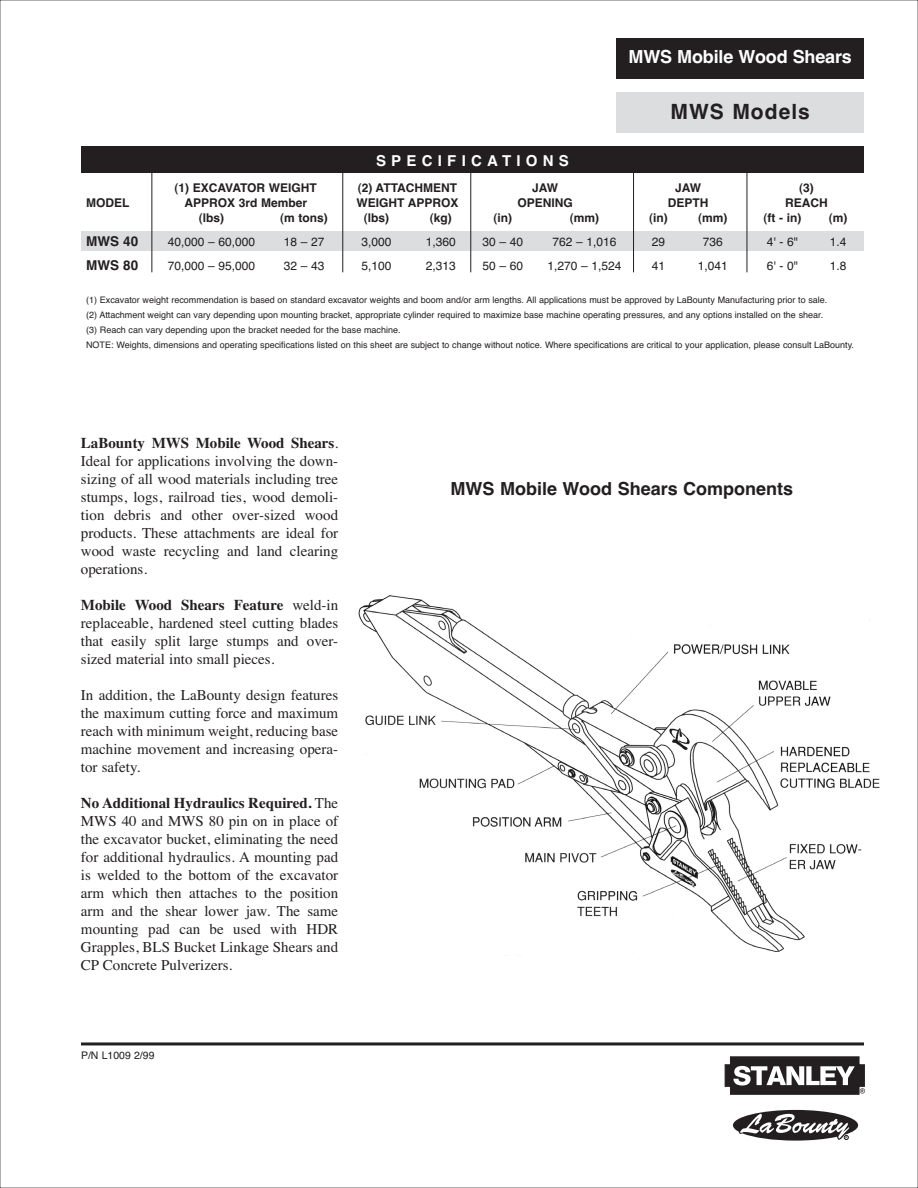
<style>
.page{position:relative;width:918px;height:1188px;background:#fff}
.page>*{position:absolute;margin:0;border:0;box-sizing:border-box;transform-origin:0 0}
.t1{font:700 21px "Helvetica";letter-spacing:.05em;color:#231f20}
.t2{font:700 18px "Helvetica";color:#231f20}
.t3{font:700 18px "Helvetica";letter-spacing:-.01em;color:#fff}
.t4{font:15px/18px "Times";color:#231f20;text-align:justify}
.t5{font:700 15px "Helvetica";letter-spacing:.35em;color:#fff}
.t6{font:700 13.5px "Helvetica";color:#231f20}
.t7{font:700 12px "Helvetica";color:#231f20}
.t8{font:12px "Helvetica";color:#231f20}
.t9{font:10.5px "Helvetica";color:#231f20}
.t10{font:9px/15px "Helvetica";color:#231f20}
.s1{font-weight:700}
</style>
<div class="page">
<div style="left:81px;top:232px;width:783px;height:19px;background:#dcdddf"></div>
<div style="left:616px;top:38px;width:248px;height:40px;background:#231f20"></div>
<div style="left:81px;top:146px;width:783px;height:27px;background:#231f20"></div>
<div style="left:616px;top:92px;width:248px;height:40px;background:#dcdddf"></div>
<img style="left:358px;top:595px;width:522px;height:357px">
<hr style="left:151px;top:172px;width:1px;height:100px;background:#231f20">
<hr style="left:342px;top:171px;width:1px;height:101px;background:#231f20">
<hr style="left:470px;top:172px;width:1px;height:100px;background:#231f20">
<hr style="left:633px;top:172px;width:1px;height:100px;background:#231f20">
<hr style="left:747px;top:172px;width:1px;height:100px;background:#231f20">
<hr style="left:81px;top:1042px;width:783px;height:3px;background:#231f20">
<svg style="left:725px;top:1056px;width:140px;height:39px"></svg>
<svg style="left:733px;top:1110px;width:125px;height:31px"></svg>
<p class="t3" style="left:629px;top:50px;width:225px">MWS Mobile Wood Shears</p>
<p class="t5" style="left:376px;top:155px;width:194px">SPECIFICATIONS</p>
<h1 class="t1" style="left:670px;top:104px;width:141px">MWS Models</h1>
<p class="t7" style="left:174px;top:184px;width:144px">(1) EXCAVATOR WEIGHT</p>
<p class="t7" style="left:358px;top:184px;width:101px">(2) ATTACHMENT</p>
<p class="t7" style="left:532px;top:184px;width:28px">JAW</p>
<p class="t7" style="left:675px;top:184px;width:27px">JAW</p>
<p class="t7" style="left:799px;top:184px;width:16px">(3)</p>
<p class="t7" style="left:86px;top:199px;width:45px">MODEL</p>
<p class="t7" style="left:184px;top:199px;width:124px">APPROX 3rd Member</p>
<p class="t7" style="left:356px;top:199px;width:103px">WEIGHT APPROX</p>
<p class="t7" style="left:517px;top:199px;width:57px">OPENING</p>
<p class="t7" style="left:668px;top:199px;width:42px">DEPTH</p>
<p class="t7" style="left:785px;top:199px;width:44px">REACH</p>
<p class="t7" style="left:199px;top:214px;width:27px">(lbs)</p>
<p class="t7" style="left:280px;top:214px;width:49px">(m tons)</p>
<p class="t7" style="left:364px;top:214px;width:27px">(lbs)</p>
<p class="t7" style="left:430px;top:214px;width:23px">(kg)</p>
<p class="t7" style="left:494px;top:214px;width:20px">(in)</p>
<p class="t7" style="left:570px;top:214px;width:31px">(mm)</p>
<p class="t7" style="left:649px;top:214px;width:20px">(in)</p>
<p class="t7" style="left:698px;top:214px;width:31px">(mm)</p>
<p class="t7" style="left:763px;top:214px;width:39px">(ft - in)</p>
<p class="t7" style="left:829px;top:214px;width:20px">(m)</p>
<p class="t6" style="left:86px;top:237px;width:54px">MWS 40</p>
<p class="t8" style="left:168px;top:238px;width:89px">40,000 – 60,000</p>
<p class="t8" style="left:284px;top:238px;width:42px">18 – 27</p>
<p class="t8" style="left:361px;top:238px;width:32px">3,000</p>
<p class="t8" style="left:426px;top:238px;width:32px">1,360</p>
<p class="t8" style="left:483px;top:238px;width:42px">30 – 40</p>
<p class="t8" style="left:552px;top:238px;width:66px">762 – 1,016</p>
<p class="t8" style="left:652px;top:238px;width:15px">29</p>
<p class="t8" style="left:703px;top:238px;width:22px">736</p>
<p class="t8" style="left:767px;top:238px;width:33px">4' - 6"</p>
<p class="t8" style="left:830px;top:238px;width:18px">1.4</p>
<p class="t6" style="left:86px;top:261px;width:54px">MWS 80</p>
<p class="t8" style="left:168px;top:262px;width:89px">70,000 – 95,000</p>
<p class="t8" style="left:284px;top:262px;width:42px">32 – 43</p>
<p class="t8" style="left:361px;top:262px;width:32px">5,100</p>
<p class="t8" style="left:426px;top:262px;width:32px">2,313</p>
<p class="t8" style="left:483px;top:262px;width:42px">50 – 60</p>
<p class="t8" style="left:547px;top:262px;width:76px">1,270 – 1,524</p>
<p class="t8" style="left:652px;top:262px;width:15px">41</p>
<p class="t8" style="left:698px;top:262px;width:32px">1,041</p>
<p class="t8" style="left:767px;top:262px;width:33px">6' - 0"</p>
<p class="t8" style="left:830px;top:262px;width:18px">1.8</p>
<p class="t10" style="left:86px;top:294px;width:770px">(1) Excavator weight recommendation is based on standard excavator weights and boom and/or arm lengths. All applications must be approved by LaBounty Manufacturing prior to sale.<br>(2) Attachment weight can vary depending upon mounting bracket, appropriate cylinder required to maximize base machine operating pressures, and any options installed on the shear.<br>(3) Reach can vary depending upon the bracket needed for the base machine.<br>NOTE: Weights, dimensions and operating specifications listed on this sheet are subject to change without notice. Where specifications are critical to your application, please consult LaBounty.</p>
<p class="t4" style="left:81px;top:436px;width:259px"><span class="s1">LaBounty MWS Mobile Wood Shears</span>.<br>Ideal for applications involving the down&shy;sizing of all wood materials including tree stumps, logs, railroad ties, wood demoli&shy;tion debris and other over-sized wood products. These attachments are ideal for wood waste recycling and land clearing operations.</p>
<p class="t4" style="left:81px;top:598px;width:259px"><span class="s1">Mobile Wood Shears Feature</span> weld-in replaceable, hardened steel cutting blades that easily split large stumps and over&shy;sized material into small pieces.</p>
<p class="t4" style="left:81px;top:688px;width:259px">In addition, the LaBounty design features the maximum cutting force and maximum reach with minimum weight, reducing base machine movement and increasing opera&shy;tor safety.</p>
<p class="t4" style="left:81px;top:796px;width:259px"><span class="s1">No Additional Hydraulics Required.</span> The MWS 40 and MWS 80 pin on in place of the excavator bucket, eliminating the need for additional hydraulics. A mounting pad is welded to the bottom of the excavator arm which then attaches to the position arm and the shear lower jaw. The same mounting pad can be used with HDR Grapples, BLS Bucket Linkage Shears and CP Concrete Pulverizers.</p>
<p class="t9" style="left:81px;top:1052px;width:75px">P/N L1009 2/99</p>
<p class="t2" style="left:451px;top:482px;width:344px">MWS Mobile Wood Shears Components</p>
</div>
